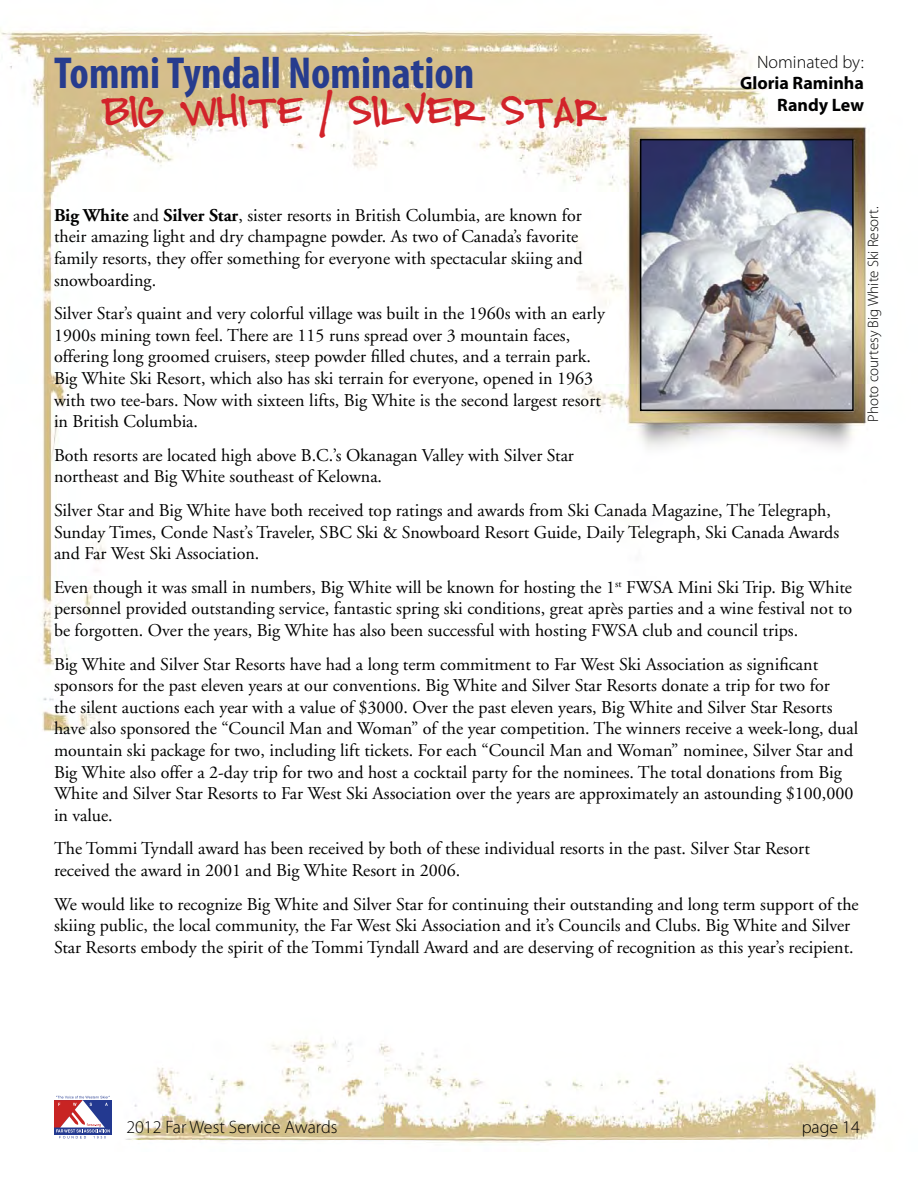
<style>
.page{position:relative;width:918px;height:1188px;background:#fff}
.page>*{position:absolute;margin:0;border:0;box-sizing:border-box;transform-origin:0 0}
.t1{font:700 condensed 45px "Myriad Pro";color:#273c8e}
.t2{font:32.4px "Pea Sarahloo";color:#d2232a;scale:.83 1}
.t3{font:18px/21.6px "Adobe Garamond";color:#000}
.t4{font:300 18px "Myriad Pro";color:#000}
.t5{font:700 18px/21.6px "Myriad Pro";color:#000;text-align:right}
.t6{font:300 15px "Myriad Pro";color:#000}
.s1{font-weight:700}
</style>
<div class="page">
<img style="left:0;top:28px;width:876px;height:1115px">
<div style="left:54px;top:1100px;width:58px;height:34px;background:#233990"></div>
<svg style="left:54px;top:1096px;width:56px;height:42px"></svg>
<img style="left:643px;top:142px;width:208px;height:266px">
<div style="left:640px;top:139px;width:214px;height:272px;border:2px solid #000"></div>
<h1 class="t1" style="left:54px;top:45px;width:422px">Tommi Tyndall Nomination</h1>
<h2 class="t2" style="left:102px;top:88px;width:611px">BIG WHITE / SILVER STAR</h2>
<p class="t4" style="left:757px;top:51px;width:108px">Nominated by:</p>
<p class="t5" style="left:740px;top:72px;width:125px">Gloria Raminha<br>Randy Lew</p>
<p class="t3" style="left:54px;top:205px;width:530px"><span class="s1">Big White</span> and <span class="s1">Silver Star</span>, sister resorts in British Columbia, are known for their amazing light and dry champagne powder. As two of Canada’s favorite family resorts, they offer something for everyone with spectacular skiing and snowboarding.</p>
<p class="t3" style="left:54px;top:303px;width:552px">Silver Star’s quaint and very colorful village was built in the 1960s with an early 1900s mining town feel. There are 115 runs spread over 3 mountain faces, offering long groomed cruisers, steep powder filled chutes, and a terrain park.<br>Big White Ski Resort, which also has ski terrain for everyone, opened in 1963 with two tee-bars. Now with sixteen lifts, Big White is the second largest resort in British Columbia.</p>
<p class="t3" style="left:54px;top:445px;width:521px">Both resorts are located high above B.C.’s Okanagan Valley with Silver Star northeast and Big White southeast of Kelowna.</p>
<p class="t3" style="left:54px;top:500px;width:787px">Silver Star and Big White have both received top ratings and awards from Ski Canada Magazine, The Telegraph,<br>Sunday Times, Conde Nast’s Traveler, SBC Ski &amp; Snowboard Resort Guide, Daily Telegraph, Ski Canada Awards and Far West Ski Association.</p>
<p class="t3" style="left:54px;top:577px;width:800px;text-align:justify">Even though it was small in numbers, Big White will be known for hosting the 1<sup>st</sup> FWSA Mini Ski Trip. Big White personnel provided outstanding service, fantastic spring ski conditions, great après parties and a wine festival not to be forgotten. Over the years, Big White has also been successful with hosting FWSA club and council trips.</p>
<p class="t3" style="left:54px;top:654px;width:806px">Big White and Silver Star Resorts have had a long term commitment to Far West Ski Association as significant sponsors for the past eleven years at our conventions. Big White and Silver Star Resorts donate a trip for two for<br>the silent auctions each year with a value of $3000. Over the past eleven years, Big White and Silver Star Resorts have also sponsored the “Council Man and Woman” of the year competition. The winners receive a week-long, dual mountain ski package for two, including lift tickets. For each “Council Man and Woman” nominee, Silver Star and Big White also offer a 2-day trip for two and host a cocktail party for the nominees. The total donations from Big White and Silver Star Resorts to Far West Ski Association over the years are approximately an astounding $100,000 in value.</p>
<p class="t3" style="left:54px;top:838px;width:757px">The Tommi Tyndall award has been received by both of these individual resorts in the past. Silver Star Resort received the award in 2001 and Big White Resort in 2006.</p>
<p class="t3" style="left:54px;top:894px;width:806px">We would like to recognize Big White and Silver Star for continuing their outstanding and long term support of the skiing public, the local community, the Far West Ski Association and it’s Councils and Clubs. Big White and Silver<br>Star Resorts embody the spirit of the Tommi Tyndall Award and are deserving of recognition as this year’s recipient.</p>
<p class="t6" style="left:864px;top:422px;width:216px;rotate:-90deg">Photo courtesy Big White Ski Resort.</p>
<p class="t4" style="left:126px;top:1116px;width:213px">2012 Far West Service Awards</p>
<p class="t4" style="left:802px;top:1116px;width:60px">page 14</p>
</div>
